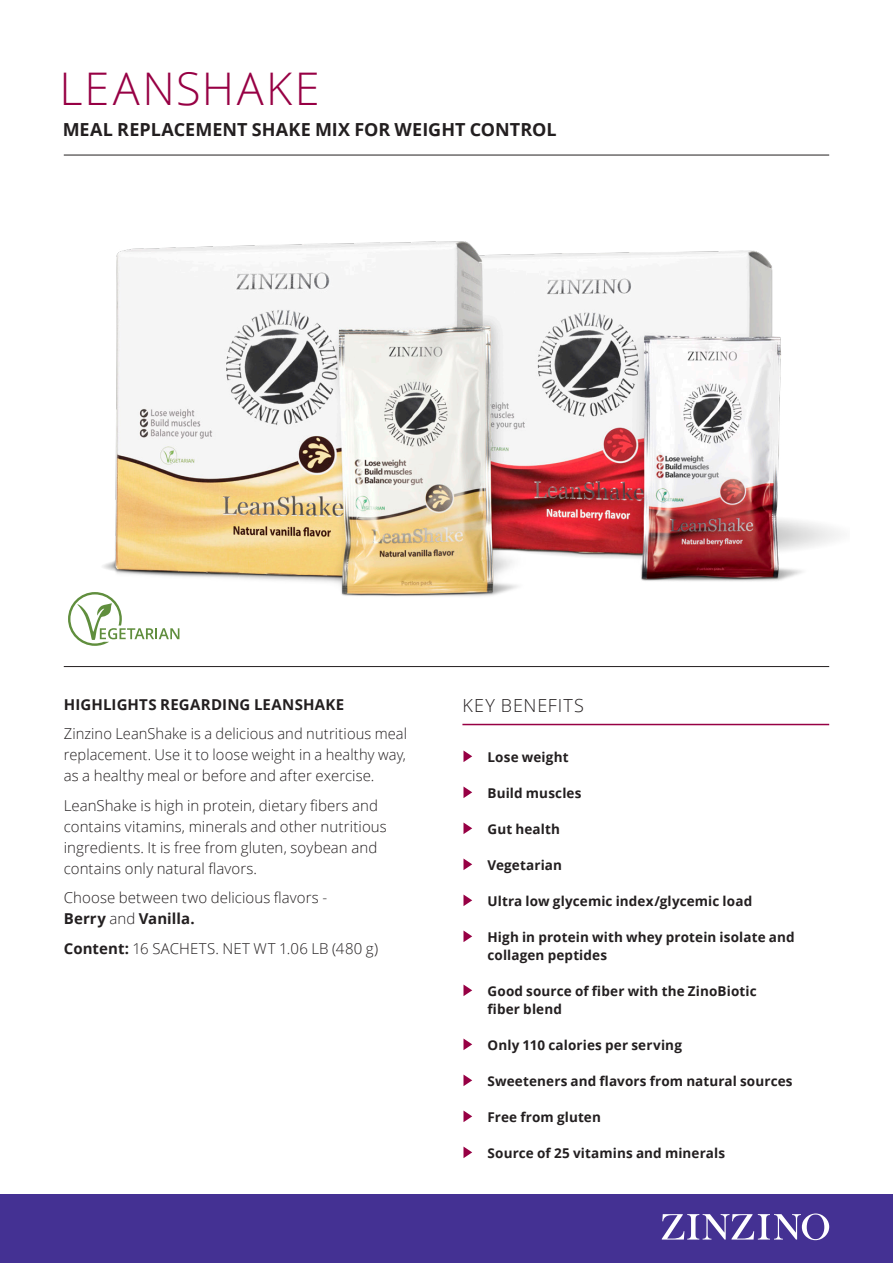
<style>
.page{position:relative;width:893px;height:1263px;background:#fff}
.page>*{position:absolute;margin:0;border:0;box-sizing:border-box;transform-origin:0 0}
.t1{font:300 45px "Open Sans";letter-spacing:.055em;color:#970044}
.t2{font:700 18px "Open Sans";letter-spacing:.005em;color:#231f20}
.t3{font:300 18px "Open Sans";letter-spacing:.055em;color:#231f20}
.Brödtext_ingress_Lig{font:300 15px/21px "Open Sans";letter-spacing:.005em;color:#231f20}
.t4{font:700 15px "Open Sans";letter-spacing:.01em;color:#231f20}
.Brödtext_Key_Benefit{font:700 13.5px/18px "Open Sans";letter-spacing:.01em;color:#231f20}
.s1{font-weight:700}
</style>
<div class="page">
<div style="left:0;top:1194px;width:893px;height:69px;background:#443193"></div>
<svg style="left:662px;top:1213px;width:167px;height:27px"></svg>
<hr style="left:64px;top:666px;width:765px;height:1px;background:#231f20">
<hr style="left:64px;top:155px;width:765px;height:1px;background:#231f20">
<img style="left:103px;top:241px;width:737px;height:393px">
<svg style="left:463px;top:750px;width:9px;height:12px"></svg>
<svg style="left:463px;top:786px;width:9px;height:12px"></svg>
<svg style="left:463px;top:822px;width:9px;height:12px"></svg>
<svg style="left:463px;top:858px;width:9px;height:12px"></svg>
<svg style="left:463px;top:894px;width:9px;height:12px"></svg>
<svg style="left:463px;top:930px;width:9px;height:12px"></svg>
<svg style="left:463px;top:984px;width:9px;height:12px"></svg>
<svg style="left:463px;top:1038px;width:9px;height:12px"></svg>
<svg style="left:463px;top:1074px;width:9px;height:12px"></svg>
<svg style="left:463px;top:1110px;width:9px;height:12px"></svg>
<svg style="left:463px;top:1146px;width:9px;height:12px"></svg>
<hr style="left:462px;top:724px;width:367px;height:1px;background:#970044">
<svg style="left:68px;top:592px;width:111px;height:54px"></svg>
<p class="t1" style="left:60px;top:57px;width:262px">LEANSHAKE</p>
<p class="t2" style="left:63px;top:117px;width:495px">MEAL REPLACEMENT SHAKE MIX FOR WEIGHT CONTROL</p>
<p class="t4" style="left:64px;top:693px;width:282px">HIGHLIGHTS REGARDING LEANSHAKE</p>
<p class="Brödtext_ingress_Lig" style="left:64px;top:723px;width:345px;text-align:justify">Zinzino LeanShake is a delicious and nutritious meal replacement. Use it to loose weight in a healthy way, as a healthy meal or before and after exercise.</p>
<p class="Brödtext_ingress_Lig" style="left:64px;top:794px;width:325px">LeanShake is high in protein, dietary fibers and contains vitamins, minerals and other nutritious ingredients. It is free from gluten, soybean and contains only natural flavors.</p>
<p class="Brödtext_ingress_Lig" style="left:64px;top:887px;width:265px">Choose between two delicious flavors -<br><span class="s1">Berry</span> and <span class="s1">Vanilla.</span></p>
<p class="Brödtext_ingress_Lig" style="left:64px;top:937px;width:316px"><span class="s1">Content:</span> 16 SACHETS. NET WT 1.06 LB (480 g)</p>
<p class="t3" style="left:462px;top:693px;width:123px">KEY BENEFITS</p>
<p class="Brödtext_Key_Benefit" style="left:487px;top:748px;width:83px">Lose weight</p>
<p class="Brödtext_Key_Benefit" style="left:487px;top:784px;width:96px">Build muscles</p>
<p class="Brödtext_Key_Benefit" style="left:487px;top:820px;width:74px">Gut health</p>
<p class="Brödtext_Key_Benefit" style="left:487px;top:856px;width:76px">Vegetarian</p>
<p class="Brödtext_Key_Benefit" style="left:487px;top:892px;width:266px">Ultra low glycemic index/glycemic load</p>
<p class="Brödtext_Key_Benefit" style="left:487px;top:928px;width:309px">High in protein with whey protein isolate and collagen peptides</p>
<p class="Brödtext_Key_Benefit" style="left:487px;top:982px;width:271px">Good source of fiber with the ZinoBiotic</p>
<p class="Brödtext_Key_Benefit" style="left:487px;top:1000px;width:76px">fiber blend</p>
<p class="Brödtext_Key_Benefit" style="left:487px;top:1036px;width:196px">Only 110 calories per serving</p>
<p class="Brödtext_Key_Benefit" style="left:487px;top:1072px;width:307px">Sweeteners and flavors from natural sources</p>
<p class="Brödtext_Key_Benefit" style="left:487px;top:1108px;width:115px">Free from gluten</p>
<p class="Brödtext_Key_Benefit" style="left:487px;top:1144px;width:239px">Source of 25 vitamins and minerals</p>
</div>
